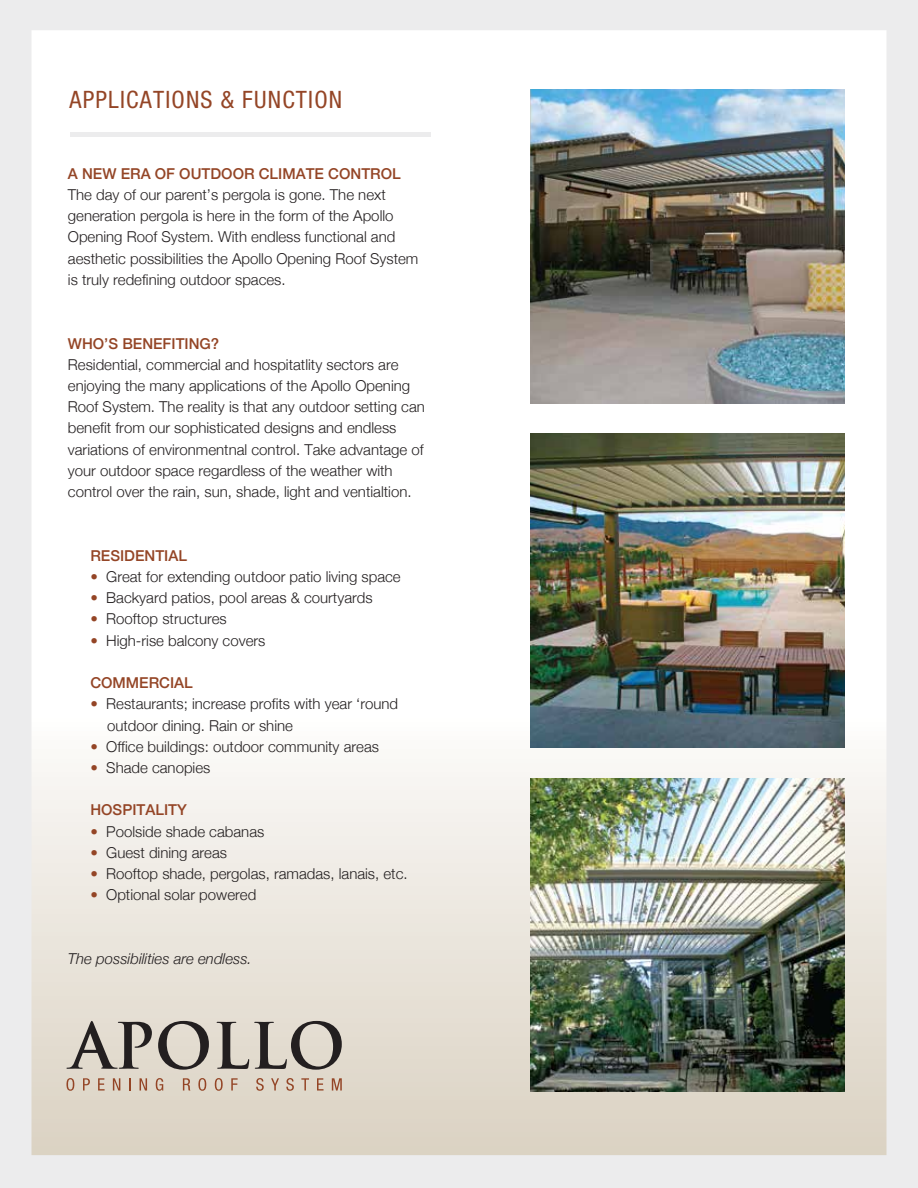
<style>
.page{position:relative;width:918px;height:1188px;background:#fff}
.page>*{position:absolute;margin:0;border:0;box-sizing:border-box;transform-origin:0 0}
.t1{font:condensed 24px "Helvetica Neue";letter-spacing:.05em;color:#944526}
.t2{font:300 15px/21.3px "Helvetica Neue";color:#231f20}
.t3{font:500 15px "Helvetica Neue";color:#944526}
.t4{font:italic 300 15px "Helvetica Neue";color:#231f20}
.s1{color:#944526}
</style>
<div class="page">
<img style="left:0;top:0;width:918px;height:1188px">
<h1 class="t1" style="left:70px;top:86px;width:274px">APPLICATIONS &amp; FUNCTION</h1>
<p class="t3" style="left:68px;top:161px;width:334px">A NEW ERA OF OUTDOOR CLIMATE CONTROL</p>
<p class="t2" style="left:68px;top:183px;width:352px">The day of our parent’s pergola is gone. The next generation pergola is here in the form of the Apollo Opening Roof System. With endless functional and aesthetic possibilities the Apollo Opening Roof System is truly redefining outdoor spaces.</p>
<p class="t3" style="left:68px;top:331px;width:153px">WHO’S BENEFITING?</p>
<p class="t2" style="left:68px;top:353px;width:359px">Residential, commercial and hospitatlity sectors are enjoying the many applications of the Apollo Opening Roof System. The reality is that any outdoor setting can benefit from our sophisticated designs and endless variations of environmentnal control. Take advantage of your outdoor space regardless of the weather with control over the rain, sun, shade, light and ventialtion.</p>
<p class="t3" style="left:90px;top:543px;width:98px">RESIDENTIAL</p>
<p class="t2" style="left:90px;top:565px;width:312px"><span class="s1">•</span> Great for extending outdoor patio living space</p>
<p class="t2" style="left:90px;top:586px;width:284px"><span class="s1">•</span> Backyard patios, pool areas &amp; courtyards</p>
<p class="t2" style="left:90px;top:608px;width:138px"><span class="s1">•</span> Rooftop structures</p>
<p class="t2" style="left:90px;top:629px;width:177px"><span class="s1">•</span> High-rise balcony covers</p>
<p class="t3" style="left:90px;top:671px;width:104px">COMMERCIAL</p>
<p class="t2" style="left:107px;top:692px;width:293px;text-indent:-17px"><span class="s1">•</span> Restaurants; increase profits with year ‘round outdoor dining. Rain or shine</p>
<p class="t2" style="left:90px;top:735px;width:290px"><span class="s1">•</span> Office buildings: outdoor community areas</p>
<p class="t2" style="left:90px;top:756px;width:122px"><span class="s1">•</span> Shade canopies</p>
<p class="t3" style="left:90px;top:798px;width:98px">HOSPITALITY</p>
<p class="t2" style="left:90px;top:820px;width:175px"><span class="s1">•</span> Poolside shade cabanas</p>
<p class="t2" style="left:90px;top:841px;width:138px"><span class="s1">•</span> Guest dining areas</p>
<p class="t2" style="left:90px;top:862px;width:319px"><span class="s1">•</span> Rooftop shade, pergolas, ramadas, lanais, etc.</p>
<p class="t2" style="left:90px;top:884px;width:167px"><span class="s1">•</span> Optional solar powered</p>
<p class="t4" style="left:68px;top:947px;width:185px">The possibilities are endless.</p>
</div>
